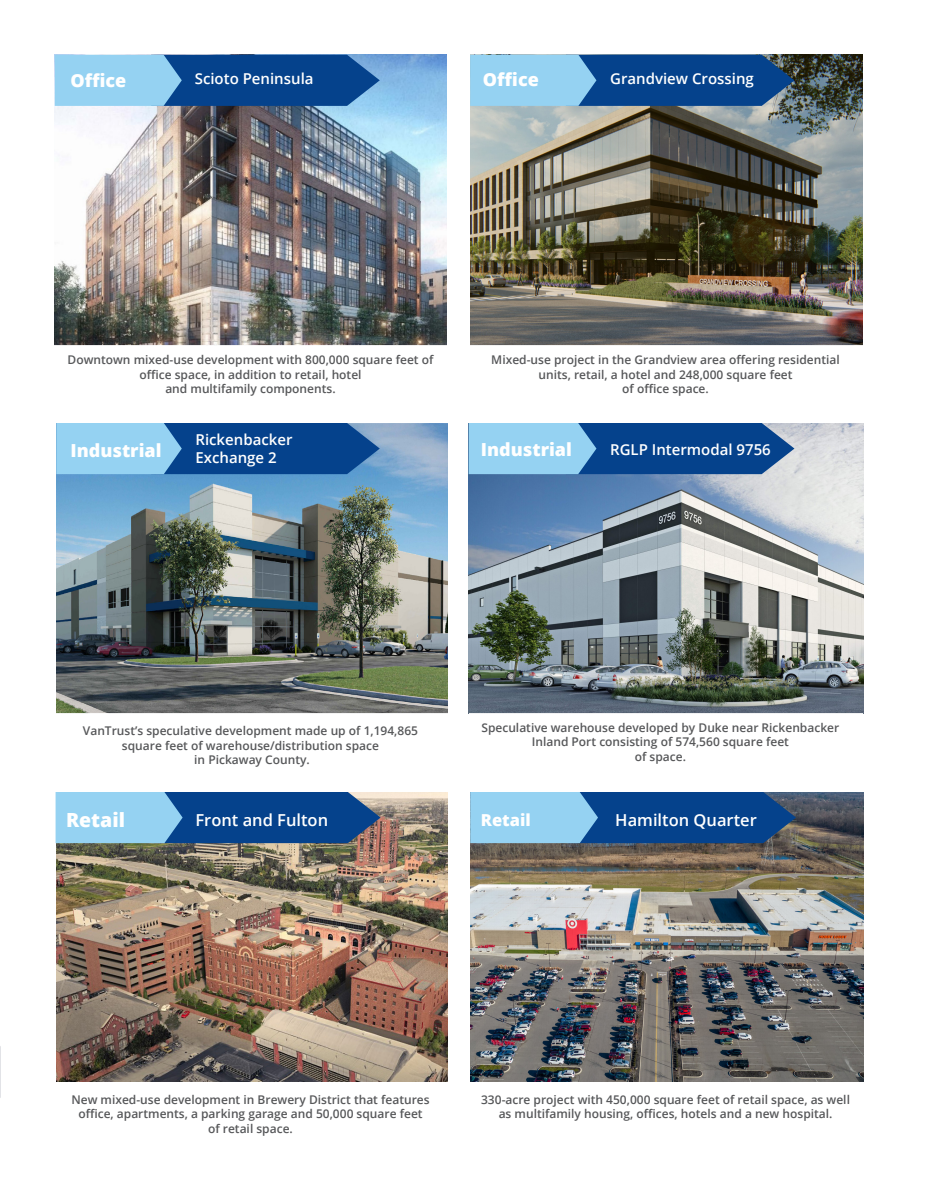
<style>
.page{position:relative;width:927px;height:1188px;background:#fff}
.page>*{position:absolute;margin:0;border:0;box-sizing:border-box;transform-origin:0 0}
.t1{font:800 19.5px "Open Sans";color:#fff}
.t2{font:800 18px "Open Sans";color:#fff}
.t3{font:600 16.5px "Open Sans";color:#fff}
.t4{font:800 16.5px "Open Sans";color:#fff}
.t5{font:600 15px "Open Sans";color:#fff}
.t6{font:600 12px/14.4px "Open Sans";color:#57585a;text-align:center}
</style>
<div class="page">
<img style="left:470px;top:793px;width:393px;height:289px">
<img style="left:469px;top:423px;width:394px;height:290px">
<img style="left:470px;top:55px;width:392px;height:291px">
<img style="left:56px;top:792px;width:392px;height:290px">
<img style="left:56px;top:424px;width:392px;height:289px">
<img style="left:55px;top:55px;width:391px;height:290px">
<svg style="left:55px;top:55px;width:325px;height:51px;background:#3f7cb5"></svg>
<svg style="left:470px;top:55px;width:324px;height:51px;background:#3e79af"></svg>
<svg style="left:469px;top:423px;width:325px;height:51px;background:#437db4"></svg>
<svg style="left:56px;top:423px;width:324px;height:51px;background:#3e7ab4"></svg>
<svg style="left:56px;top:792px;width:325px;height:51px;background:#427ab0"></svg>
<svg style="left:470px;top:792px;width:326px;height:51px;background:#3e78af"></svg>
<img style="left:0;top:1046px;width:1px;height:52px">
<p class="t2" style="left:70px;top:66px;width:57px">Office</p>
<p class="t2" style="left:483px;top:66px;width:57px">Office</p>
<p class="t5" style="left:195px;top:68px;width:120px">Scioto Peninsula</p>
<p class="t5" style="left:610px;top:68px;width:145px">Grandview Crossing</p>
<p class="t6" style="left:68px;top:352px;width:367px">Downtown mixed-use development with 800,000 square feet of office space, in addition to retail, hotel</p>
<p class="t6" style="left:165px;top:381px;width:172px">and multifamily components.</p>
<p class="t6" style="left:491px;top:352px;width:350px">Mixed-use project in the Grandview area offering residential units, retail, a hotel and 248,000 square feet</p>
<p class="t6" style="left:622px;top:381px;width:88px">of office space.</p>
<p class="t5" style="left:195px;top:429px;width:99px">Rickenbacker</p>
<p class="t5" style="left:195px;top:447px;width:83px">Exchange 2</p>
<p class="t2" style="left:70px;top:436px;width:93px">Industrial</p>
<p class="t2" style="left:481px;top:436px;width:93px">Industrial</p>
<p class="t5" style="left:610px;top:439px;width:162px">RGLP Intermodal 9756</p>
<p class="t6" style="left:83px;top:724px;width:337px">VanTrust’s speculative development made up of 1,194,865 square feet of warehouse/distribution space</p>
<p class="t6" style="left:194px;top:752px;width:117px">in Pickaway County.</p>
<p class="t6" style="left:481px;top:720px;width:359px">Speculative warehouse developed by Duke near Rickenbacker<br>Inland Port consisting of 574,560 square feet</p>
<p class="t6" style="left:635px;top:749px;width:53px">of space.</p>
<p class="t1" style="left:66px;top:806px;width:61px">Retail</p>
<p class="t4" style="left:481px;top:807px;width:51px">Retail</p>
<p class="t3" style="left:195px;top:809px;width:134px">Front and Fulton</p>
<p class="t3" style="left:615px;top:809px;width:143px">Hamilton Quarter</p>
<p class="t6" style="left:71px;top:1092px;width:360px">New mixed-use development in Brewery District that features office, apartments, a parking garage and 50,000 square feet</p>
<p class="t6" style="left:208px;top:1121px;width:86px">of retail space.</p>
<p class="t6" style="left:481px;top:1092px;width:370px">330-acre project with 450,000 square feet of retail space, as well as multifamily housing, offices, hotels and a new hospital.</p>
</div>
